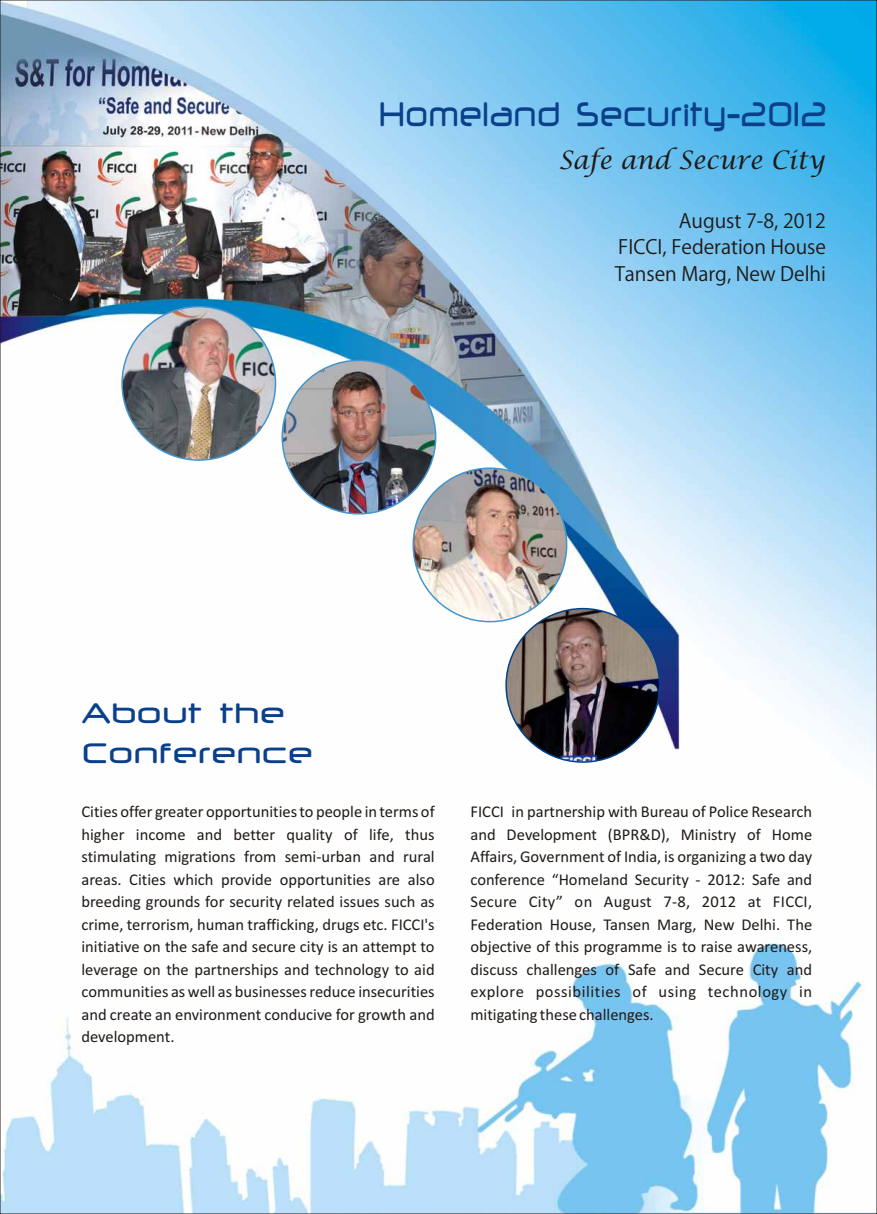
<style>
.page{position:relative;width:877px;height:1214px;background:#fff}
.page>*{position:absolute;margin:0;border:0;box-sizing:border-box;transform-origin:0 0}
.t1{font:500 38.1px "ft 30";color:#0a408a;scale:.75 1}
.t2{font:500 31.5px/39.3px "ft 30";color:#0a408a}
.t3{font:italic 25.2px "Lucida Calligraphy";color:#1f1a17;scale:.96 1}
.t4{font:19.5px/26.2px "Koz Go Pro";color:#1f1a17;text-align:justify}
.t5{font:16.5px/22.5px "Calibri";color:#1f1a17;text-align:justify}
</style>
<div class="page">
<img style="left:2px;top:2px;width:873px;height:1209px">
<img style="left:122px;top:307px;width:153px;height:153px;border-radius:50%">
<img style="left:282px;top:360px;width:154px;height:154px;border-radius:50%">
<img style="left:413px;top:468px;width:153px;height:153px;border-radius:50%">
<img style="left:506px;top:608px;width:153px;height:154px;border-radius:50%">
<h1 class="t1" style="left:379px;top:98px;width:598px">Homeland Security-2012</h1>
<h3 class="t3" style="left:558px;top:147px;width:279px">Safe and Secure City</h3>
<h2 class="t2" style="left:81px;top:695px;width:233px">About the<br>Conference</h2>
<p class="t4" style="left:615px;top:207px;width:213px;text-indent:64px">August 7-8, 2012<br>FICCI, Federation House Tansen Marg, New Delhi</p>
<p class="t5" style="left:81px;top:801px;width:355px">Cities offer greater opportunities to people in terms of higher income and better quality of life, thus stimulating migrations from semi-urban and rural areas. Cities which provide opportunities are also breeding grounds for security related issues such as crime, terrorism, human trafficking, drugs etc. FICCI's initiative on the safe and secure city is an attempt to leverage on the partnerships and technology to aid communities as well as businesses reduce insecurities and create an environment conducive for growth and development.</p>
<p class="t5" style="left:470px;top:801px;width:343px">FICCI in partnership with Bureau of Police Research and Development (BPR&amp;D), Ministry of Home Affairs, Government of India, is organizing a two day conference “Homeland Security - 2012: Safe and Secure City” on August 7-8, 2012 at FICCI, Federation House, Tansen Marg, New Delhi. The objective of this programme is to raise awareness, discuss challenges of Safe and Secure City and explore possibilities of using technology in mitigating these challenges.</p>
</div>
